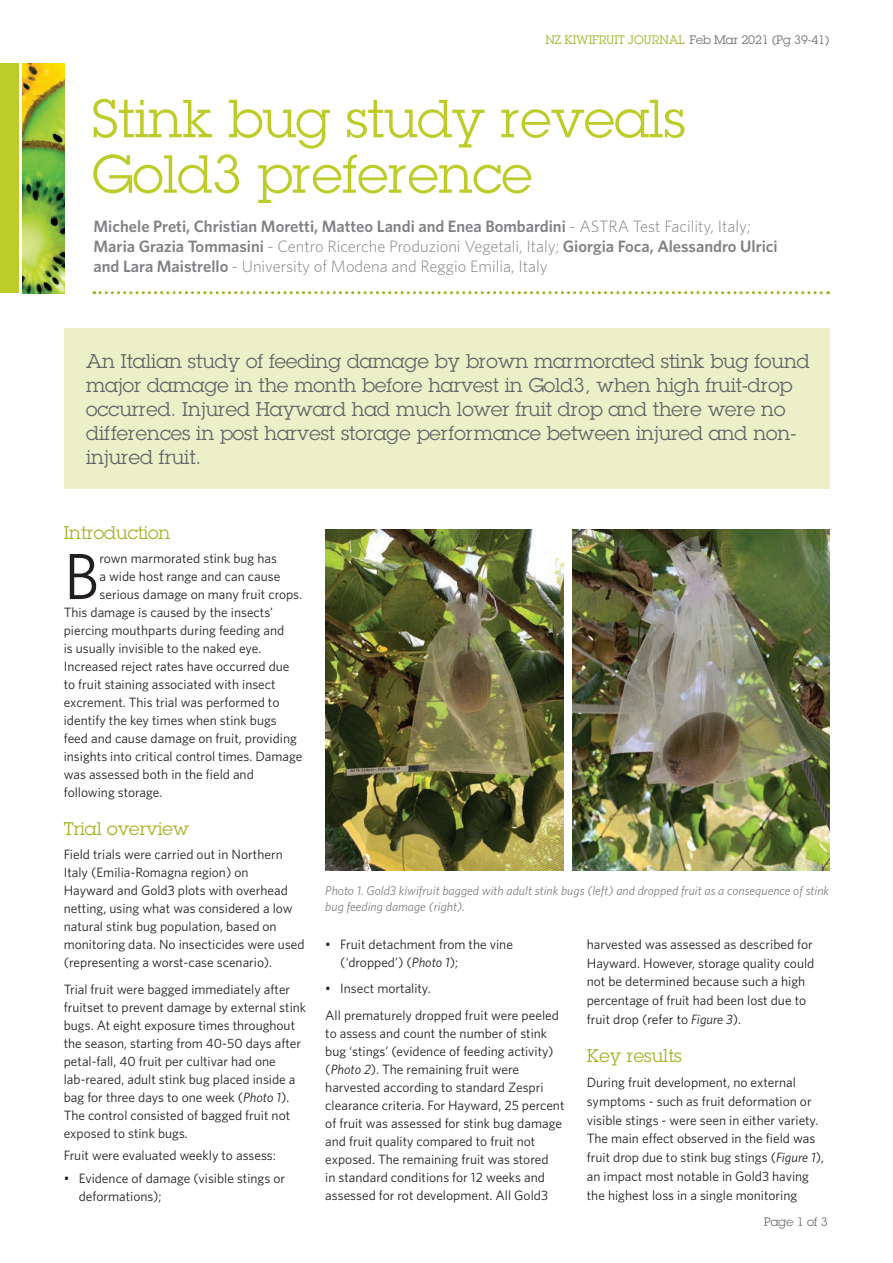
<style>
.page{position:relative;width:893px;height:1263px;background:#fff}
.page>*{position:absolute;margin:0;border:0;box-sizing:border-box;transform-origin:0 0}
.Body_copy{font:65.25px "Whitney";color:#231f20}
.t1{font:52.5px/55.5px "Lubalin Graph";letter-spacing:-.005em;color:#becc2a}
.KFJ___Body_Copy{font:19.5px/24px "Lubalin Graph";color:#636366}
.New___Headings_green{font:18px "Lubalin Graph";color:#a2b124}
.New___Author_Name{font:600 16.5px/19.8px "Whitney";color:#808285}
.Body_copy-2{font:13.5px/18px "Whitney";color:#231f20}
.New___Photo_captions{font:italic 12.75px/15.8px "Whitney";color:#808285}
.t2{font:12px "Lubalin Graph";letter-spacing:-.01em;color:#6c6d70}
.s1{color:#9eb325}
.s2{font-weight:300}
.s3{font-style:italic}
</style>
<div class="page">
<svg style="left:94px;top:291px;width:735px;height:3px"></svg>
<img style="left:22px;top:64px;width:42px;height:229px">
<div style="left:0;top:64px;width:21px;height:229px;background:#becc2a"></div>
<hr style="left:19px;top:63px;width:3px;height:231px;background:#fff">
<div style="left:64px;top:328px;width:765px;height:161px;background:#ebf0c9"></div>
<img style="left:325px;top:530px;width:238px;height:340px">
<img style="left:572px;top:530px;width:257px;height:340px">
<p class="t2" style="left:545px;top:32px;width:285px"><span class="s1">NZ KIWIFRUIT JOURNAL</span> Feb Mar 2021 (Pg 39-41)</p>
<p class="t1" style="left:92px;top:90px;width:595px">Stink bug study reveals<br>Gold3 preference</p>
<p class="New___Author_Name" style="left:94px;top:216px;width:686px">Michele Preti, Christian Moretti, Matteo Landi and Enea Bombardini <span class="s2">- ASTRA Test Facility, Italy;<br></span>Maria Grazia Tommasini <span class="s2">- Centro Ricerche Produzioni Vegetali, Italy;</span> Giorgia Foca, Alessandro Ulrici and Lara Maistrello <span class="s2">- University of Modena and Reggio Emilia, Italy</span></p>
<p class="KFJ___Body_Copy" style="left:86px;top:349px;width:725px">An Italian study of feeding damage by brown marmorated stink bug found major damage in the month before harvest in Gold3, when high fruit-drop occurred. Injured Hayward had much lower fruit drop and there were no differences in post harvest storage performance between injured and non&shy;injured fruit.</p>
<p class="New___Headings_green" style="left:64px;top:521px;width:108px">Introduction</p>
<p class="Body_copy" style="left:64px;top:533px;width:37px">B</p>
<p class="Body_copy-2" style="left:99px;top:549px;width:179px">rown marmorated stink bug has</p>
<p class="Body_copy-2" style="left:99px;top:567px;width:182px">a wide host range and can cause</p>
<p class="Body_copy-2" style="left:99px;top:585px;width:204px">serious damage on many fruit crops.</p>
<p class="Body_copy-2" style="left:64px;top:603px;width:211px">This damage is caused by the insects’</p>
<p class="Body_copy-2" style="left:64px;top:621px;width:222px">piercing mouthparts during feeding and</p>
<p class="Body_copy-2" style="left:64px;top:639px;width:199px">is usually invisible to the naked eye.</p>
<p class="Body_copy-2" style="left:64px;top:657px;width:227px">Increased reject rates have occurred due</p>
<p class="Body_copy-2" style="left:64px;top:675px;width:213px">to fruit staining associated with insect</p>
<p class="Body_copy-2" style="left:64px;top:693px;width:217px">excrement. This trial was performed to</p>
<p class="Body_copy-2" style="left:64px;top:711px;width:214px">identify the key times when stink bugs</p>
<p class="Body_copy-2" style="left:64px;top:729px;width:235px">feed and cause damage on fruit, providing</p>
<p class="Body_copy-2" style="left:64px;top:747px;width:240px">insights into critical control times. Damage</p>
<p class="Body_copy-2" style="left:64px;top:765px;width:192px">was assessed both in the field and</p>
<p class="Body_copy-2" style="left:64px;top:783px;width:100px">following storage.</p>
<p class="New___Headings_green" style="left:64px;top:817px;width:127px">Trial overview</p>
<p class="Body_copy-2" style="left:64px;top:845px;width:242px">Field trials were carried out in Northern Italy (Emilia-Romagna region) on<br>Hayward and Gold3 plots with overhead netting, using what was considered a low natural stink bug population, based on monitoring data. No insecticides were used (representing a worst-case scenario).</p>
<p class="Body_copy-2" style="left:64px;top:980px;width:244px">Trial fruit were bagged immediately after fruitset to prevent damage by external stink bugs. At eight exposure times throughout the season, starting from 40-50 days after petal-fall, 40 fruit per cultivar had one lab-reared, adult stink bug placed inside a bag for three days to one week (<span class="s3">Photo 1</span>).<br>The control consisted of bagged fruit not exposed to stink bugs.</p>
<p class="Body_copy-2" style="left:64px;top:1146px;width:214px">Fruit were evaluated weekly to assess:</p>
<p class="Body_copy-2" style="left:79px;top:1168px;width:208px;text-indent:-15px">• Evidence of damage (visible stings or deformations);</p>
<p class="New___Photo_captions" style="left:325px;top:882px;width:505px">Photo 1. Gold3 kiwifruit bagged with adult stink bugs (left) and dropped fruit as a consequence of stink bug feeding damage (right).</p>
<p class="Body_copy-2" style="left:340px;top:935px;width:174px;text-indent:-15px">• Fruit detachment from the vine (‘dropped’) (<span class="s3">Photo 1</span>);</p>
<p class="Body_copy-2" style="left:325px;top:979px;width:107px">• Insect mortality.</p>
<p class="Body_copy-2" style="left:325px;top:1006px;width:241px">All prematurely dropped fruit were peeled to assess and count the number of stink bug ‘stings’ (evidence of feeding activity) (<span class="s3">Photo 2</span>). The remaining fruit were harvested according to standard Zespri clearance criteria. For Hayward, 25 percent of fruit was assessed for stink bug damage and fruit quality compared to fruit not exposed. The remaining fruit was stored<br>in standard conditions for 12 weeks and assessed for rot development. All Gold3</p>
<p class="Body_copy-2" style="left:587px;top:934px;width:229px;line-height:18.8px">harvested was assessed as described for Hayward. However, storage quality could not be determined because such a high percentage of fruit had been lost due to fruit drop (refer to <span class="s3">Figure 3</span>).</p>
<p class="New___Headings_green" style="left:587px;top:1044px;width:96px">Key results</p>
<p class="Body_copy-2" style="left:587px;top:1073px;width:239px;line-height:18.8px">During fruit development, no external symptoms - such as fruit deformation or visible stings - were seen in either variety.<br>The main effect observed in the field was fruit drop due to stink bug stings (<span class="s3">Figure 1</span>), an impact most notable in Gold3 having the highest loss in a single monitoring</p>
<p class="t2" style="left:764px;top:1214px;width:65px">Page 1 of 3</p>
</div>
